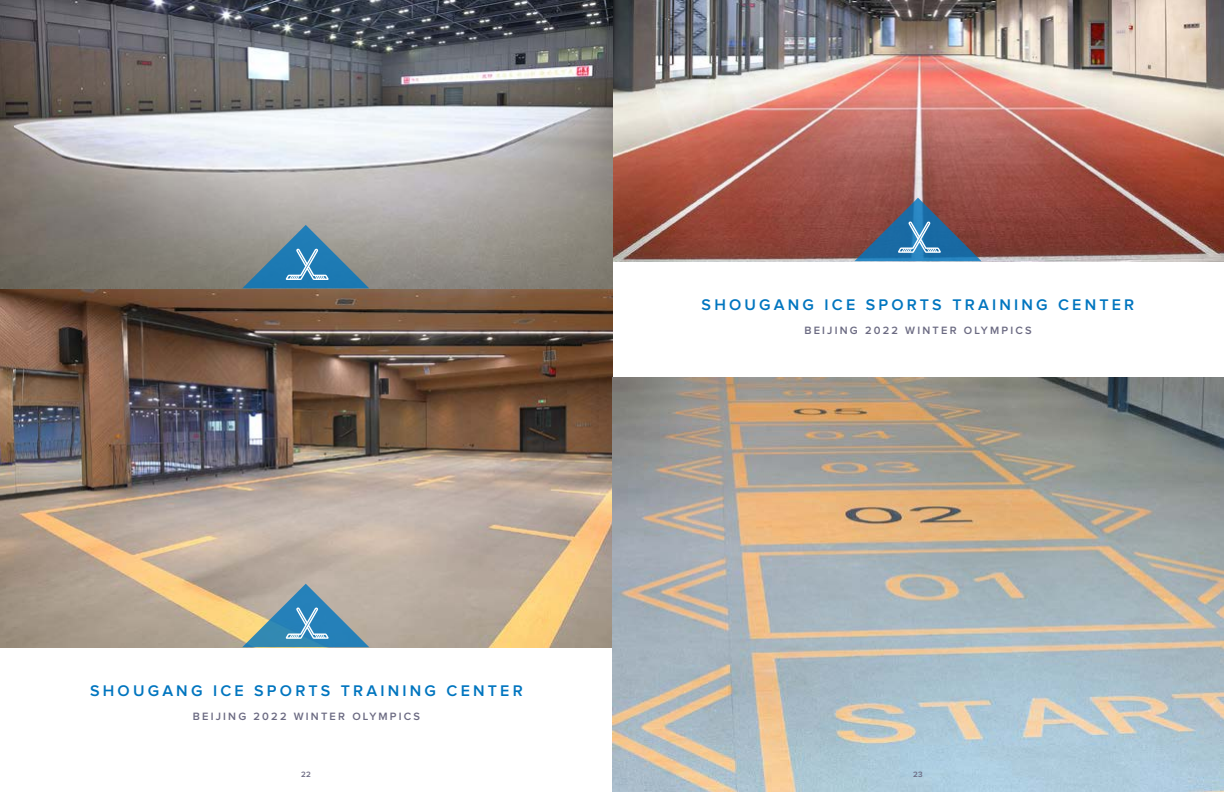
<style>
.page{position:relative;width:1224px;height:792px;background:#fff}
.page>*{position:absolute;margin:0;border:0;box-sizing:border-box;transform-origin:0 0}
.t1{font:600 16px "Proxima Nova";letter-spacing:.2em;color:#0075bf}
.t2{font:600 11px "Proxima Nova";letter-spacing:.2em;color:#6b6a82}
.t3{font:600 8px "Proxima Nova";color:#6b6a82}
</style>
<div class="page">
<img style="left:0;top:288px;width:612px;height:360px">
<img style="left:612px;top:378px;width:612px;height:414px">
<img style="left:612px;top:0;width:612px;height:261px">
<svg style="left:855px;top:198px;width:126px;height:63px;background:#5b6178"></svg>
<svg style="left:242px;top:584px;width:127px;height:63px;background:#7d9fac"></svg>
<img style="left:0;top:0;width:612px;height:288px">
<svg style="left:242px;top:225px;width:127px;height:63px;background:#658ea4"></svg>
<p class="t1" style="left:90px;top:683px;width:434px">SHOUGANG ICE SPORTS TRAINING CENTER</p>
<p class="t2" style="left:193px;top:711px;width:229px">BEIJING 2022 WINTER OLYMPICS</p>
<p class="t1" style="left:702px;top:297px;width:434px">SHOUGANG ICE SPORTS TRAINING CENTER</p>
<p class="t2" style="left:804px;top:325px;width:229px">BEIJING 2022 WINTER OLYMPICS</p>
<p class="t3" style="left:301px;top:770px;width:11px">22</p>
<p class="t3" style="left:913px;top:770px;width:11px">23</p>
</div>
